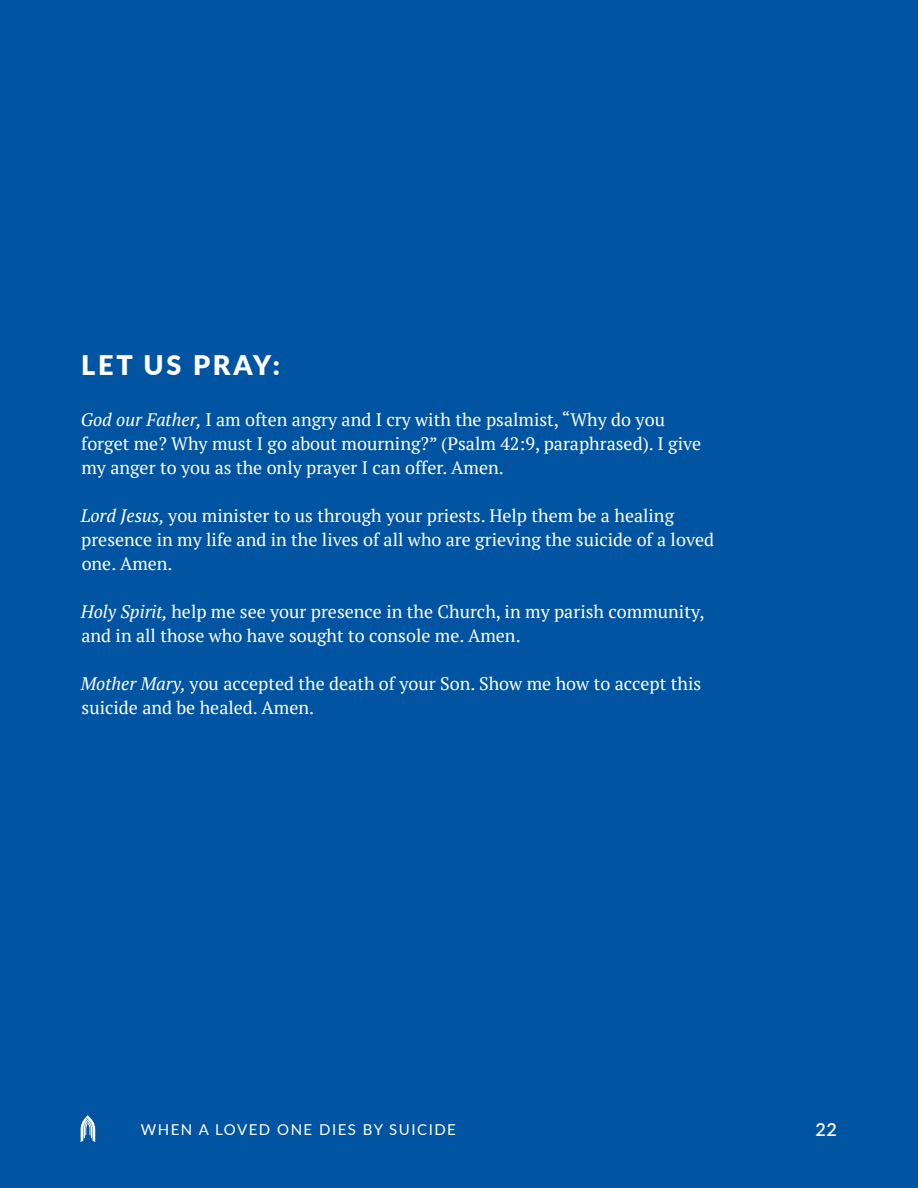
<style>
.page{position:relative;width:918px;height:1188px;background:#0054a1}
.page>*{position:absolute;margin:0;border:0;box-sizing:border-box;transform-origin:0 0}
.t1{font:900 27px "Lato";letter-spacing:.1em;color:#fff}
.t2{font:18px/24px "PT Serif";color:#fff}
.t3{font:600 18px "Lato";color:#fff}
.t4{font:15px "Lato";letter-spacing:.1em;color:#fff}
.s1{font-style:italic}
</style>
<div class="page">
<svg style="left:81px;top:1115px;width:14px;height:27px"></svg>
<h1 class="t1" style="left:81px;top:345px;width:200px">LET US PRAY:</h1>
<p class="t2" style="left:81px;top:408px;width:622px"><span class="s1">God our Father,</span> I am often angry and I cry with the psalmist, “Why do you forget me? Why must I go about mourning?” (Psalm 42:9, paraphrased). I give my anger to you as the only prayer I can offer. Amen.</p>
<p class="t2" style="left:81px;top:504px;width:635px"><span class="s1">Lord Jesus,</span> you minister to us through your priests. Help them be a healing presence in my life and in the lives of all who are grieving the suicide of a loved one. Amen.</p>
<p class="t2" style="left:81px;top:600px;width:625px"><span class="s1">Holy Spirit,</span> help me see your presence in the Church, in my parish community, and in all those who have sought to console me. Amen.</p>
<p class="t2" style="left:81px;top:672px;width:622px"><span class="s1">Mother Mary,</span> you accepted the death of your Son. Show me how to accept this suicide and be healed. Amen.</p>
<p class="t4" style="left:141px;top:1119px;width:317px">WHEN A LOVED ONE DIES BY SUICIDE</p>
<p class="t3" style="left:816px;top:1116px;width:23px">22</p>
</div>
